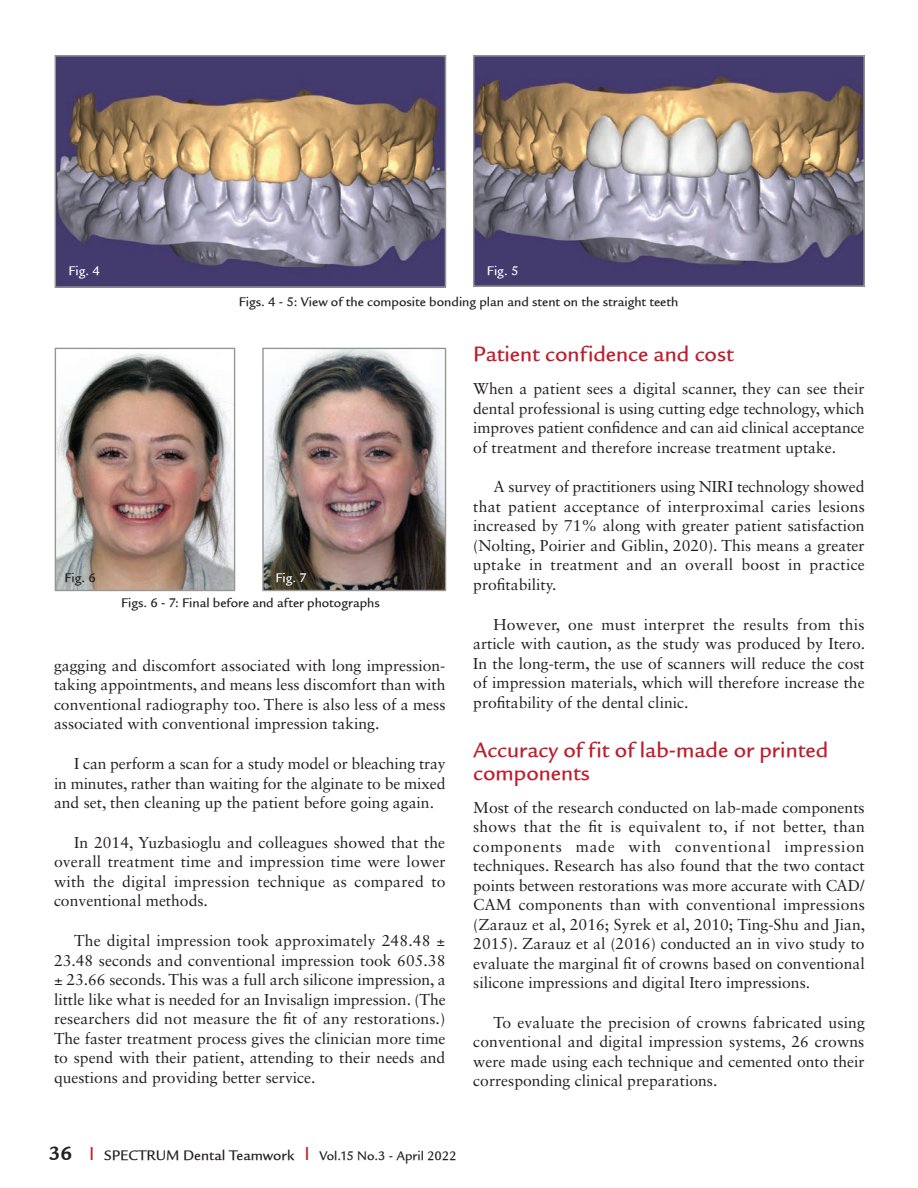
<style>
.page{position:relative;width:918px;height:1188px;background:#fff}
.page>*{position:absolute;margin:0;border:0;box-sizing:border-box;transform-origin:0 0}
.t1{font:22.5px/22.5px "Legacy Sans Md ITCTT Medium";color:#be1d2c}
.t2{font:15.75px/19.5px "Sabon LT Std";color:#231f20;text-align:justify}
.t3{font:15px "Legacy Sans Md ITCTT Medium";color:#231f20}
.t4{font:13.5px "Legacy Sans Md ITCTT Medium";color:#231f20}
.t5{font:13.5px "Legacy Sans Md ITCTT Medium";letter-spacing:.01em;color:#fff}
.s1{font-family:"Legacy Sans ITCTT Bold";font-size:21px}
.s2{font-family:"Helvetica Neue";font-size:18px;color:#be1d2c}
.s3{font-size:13.5px}
</style>
<div class="page">
<img style="left:58px;top:58px;width:385px;height:227px">
<div style="left:55px;top:55px;width:391px;height:233px;border:2px solid #969694"></div>
<img style="left:57px;top:353px;width:176px;height:236px">
<div style="left:55px;top:348px;width:180px;height:243px;border:1px solid #969694"></div>
<img style="left:476px;top:58px;width:386px;height:226px">
<div style="left:473px;top:55px;width:392px;height:232px;border:2px solid #969694"></div>
<img style="left:264px;top:350px;width:180px;height:239px">
<div style="left:262px;top:348px;width:184px;height:243px;border:1px solid #969694"></div>
<p class="t5" style="left:69px;top:263px;width:33px">Fig. 4</p>
<p class="t5" style="left:487px;top:263px;width:33px">Fig. 5</p>
<p class="t4" style="left:239px;top:294px;width:441px">Figs. 4 - 5: View of the composite bonding plan and stent on the straight teeth</p>
<p class="t4" style="left:64px;top:570px;width:33px">Fig. 6</p>
<p class="t5" style="left:275px;top:570px;width:33px">Fig. 7</p>
<p class="t4" style="left:121px;top:595px;width:261px">Figs. 6 - 7: Final before and after photographs</p>
<p class="t2" style="left:54px;top:655px;width:393px">gagging and discomfort associated with long impression&shy;taking appointments, and means less discomfort than with conventional radiography too. There is also less of a mess associated with conventional impression taking.</p>
<p class="t2" style="left:54px;top:754px;width:393px;text-indent:20px">I can perform a scan for a study model or bleaching tray in minutes, rather than waiting for the alginate to be mixed and set, then cleaning up the patient before going again.</p>
<p class="t2" style="left:54px;top:832px;width:393px;text-indent:20px">In 2014, Yuzbasioglu and colleagues showed that the overall treatment time and impression time were lower with the digital impression technique as compared to conventional methods.</p>
<p class="t2" style="left:54px;top:931px;width:393px;text-indent:20px">The digital impression took approximately 248.48 ± 23.48 seconds and conventional impression took 605.38 ± 23.66 seconds. This was a full arch silicone impression, a little like what is needed for an Invisalign impression. (The researchers did not measure the fit of any restorations.)<br>The faster treatment process gives the clinician more time to spend with their patient, attending to their needs and questions and providing better service.</p>
<h1 class="t1" style="left:473px;top:343px;width:262px">Patient confidence and cost</h1>
<p class="t2" style="left:473px;top:379px;width:393px">When a patient sees a digital scanner, they can see their dental professional is using cutting edge technology, which improves patient confidence and can aid clinical acceptance of treatment and therefore increase treatment uptake.</p>
<p class="t2" style="left:473px;top:477px;width:393px;text-indent:20px">A survey of practitioners using NIRI technology showed that patient acceptance of interproximal caries lesions increased by 71% along with greater patient satisfaction (Nolting, Poirier and Giblin, 2020). This means a greater uptake in treatment and an overall boost in practice profitability.</p>
<p class="t2" style="left:473px;top:614px;width:394px;text-indent:20px">However, one must interpret the results from this article with caution, as the study was produced by Itero.<br>In the long-term, the use of scanners will reduce the cost of impression materials, which will therefore increase the profitability of the dental clinic.</p>
<h1 class="t1" style="left:473px;top:739px;width:357px">Accuracy of fit of lab-made or printed components</h1>
<p class="t2" style="left:473px;top:797px;width:394px">Most of the research conducted on lab-made components shows that the fit is equivalent to, if not better, than components made with conventional impression techniques. Research has also found that the two contact points between restorations was more accurate with CAD/ CAM components than with conventional impressions (Zarauz et al, 2016; Syrek et al, 2010; Ting-Shu and Jian, 2015). Zarauz et al (2016) conducted an in vivo study to evaluate the marginal fit of crowns based on conventional silicone impressions and digital Itero impressions.</p>
<p class="t2" style="left:473px;top:1013px;width:393px;text-indent:20px">To evaluate the precision of crowns fabricated using conventional and digital impression systems, 26 crowns were made using each technique and cemented onto their corresponding clinical preparations.</p>
<p class="t3" style="left:49px;top:1147px;width:409px"><span class="s1">36</span> <span class="s2">Ⅰ</span> SPECTRUM Dental Teamwork <span class="s2">Ⅰ</span> <span class="s3">Vol.15 No.3 - April 2022</span></p>
</div>
